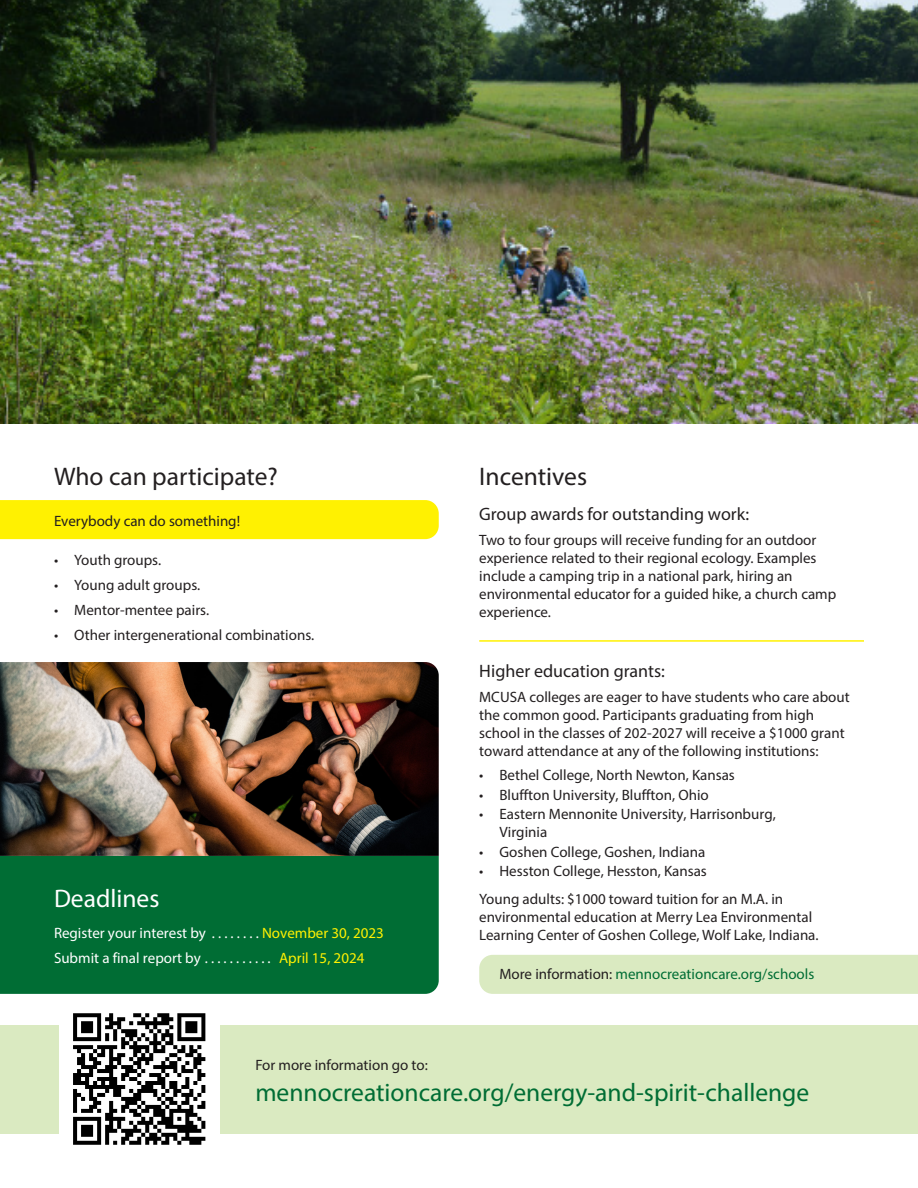
<style>
.page{position:relative;width:918px;height:1188px;background:#fff}
.page>*{position:absolute;margin:0;border:0;box-sizing:border-box;transform-origin:0 0}
.t1{font:25.5px "Myriad Pro";color:#006d34}
.t2{font:25.5px "Myriad Pro";color:#231f20}
.t3{font:25.5px "Myriad Pro";color:#fff}
.t4{font:18px "Myriad Pro";color:#231f20}
.t5{font:15px/18px "Myriad Pro";color:#231f20}
.t6{font:15px/24.8px "Myriad Pro";color:#fff}
.t7{font:15px "Myriad Pro";color:#006d34}
.s1{color:#fff101}
.s2{color:#231f20}
</style>
<div class="page">
<div style="left:0;top:856px;width:439px;height:138px;background:#006d34"></div>
<div style="left:0;top:1025px;width:918px;height:109px;background:#daeac1"></div>
<hr style="left:479px;top:640px;width:385px;height:2px;background:#fff101">
<div style="left:0;top:500px;width:439px;height:39px;background:#fff101"></div>
<img style="left:59px;top:1013px;width:160px;height:132px">
<div style="left:479px;top:955px;width:439px;height:39px;background:#daeac1"></div>
<img style="left:0;top:0;width:918px;height:424px">
<img style="left:0;top:662px;width:439px;height:194px">
<p class="t2" style="left:54px;top:461px;width:225px">Who can participate?</p>
<p class="t5" style="left:54px;top:511px;width:188px">Everybody can do something!</p>
<p class="t5" style="left:54px;top:551px;width:109px">• Youth groups.</p>
<p class="t5" style="left:54px;top:576px;width:148px">• Young adult groups.</p>
<p class="t5" style="left:54px;top:601px;width:157px">• Mentor-mentee pairs.</p>
<p class="t5" style="left:54px;top:625px;width:262px">• Other intergenerational combinations.</p>
<p class="t3" style="left:54px;top:883px;width:107px">Deadlines</p>
<p class="t6" style="left:54px;top:920px;width:332px">Register your interest by . . . . . . . . <span class="s1">November 30, 2023<br></span>Submit a final report by . . . . . . . . . . . <span class="s1">April 15, 2024</span></p>
<p class="t2" style="left:479px;top:461px;width:109px">Incentives</p>
<p class="t4" style="left:479px;top:503px;width:271px">Group awards for outstanding work:</p>
<p class="t5" style="left:479px;top:531px;width:359px">Two to four groups will receive funding for an outdoor experience related to their regional ecology. Examples include a camping trip in a national park, hiring an environmental educator for a guided hike, a church camp experience.</p>
<p class="t4" style="left:479px;top:660px;width:187px">Higher education grants:</p>
<p class="t5" style="left:479px;top:687px;width:372px">MCUSA colleges are eager to have students who care about the common good. Participants graduating from high school in the classes of 202-2027 will receive a $1000 grant toward attendance at any of the following institutions:</p>
<p class="t5" style="left:479px;top:766px;width:257px">• Bethel College, North Newton, Kansas</p>
<p class="t5" style="left:479px;top:786px;width:231px">• Bluffton University, Bluffton, Ohio</p>
<p class="t5" style="left:500px;top:805px;width:278px;text-indent:-20px">• Eastern Mennonite University, Harrisonburg,<br>Virginia</p>
<p class="t5" style="left:479px;top:843px;width:228px">• Goshen College, Goshen, Indiana</p>
<p class="t5" style="left:479px;top:862px;width:229px">• Hesston College, Hesston, Kansas</p>
<p class="t5" style="left:479px;top:890px;width:341px">Young adults: $1000 toward tuition for an M.A. in environmental education at Merry Lea Environmental<br>Learning Center of Goshen College, Wolf Lake, Indiana.</p>
<p class="t7" style="left:500px;top:965px;width:316px"><span class="s2">More information:</span> mennocreationcare.org/schools</p>
<p class="t5" style="left:255px;top:1056px;width:174px">For more information go to:</p>
<p class="t1" style="left:255px;top:1076px;width:555px">mennocreationcare.org/energy-and-spirit-challenge</p>
</div>
